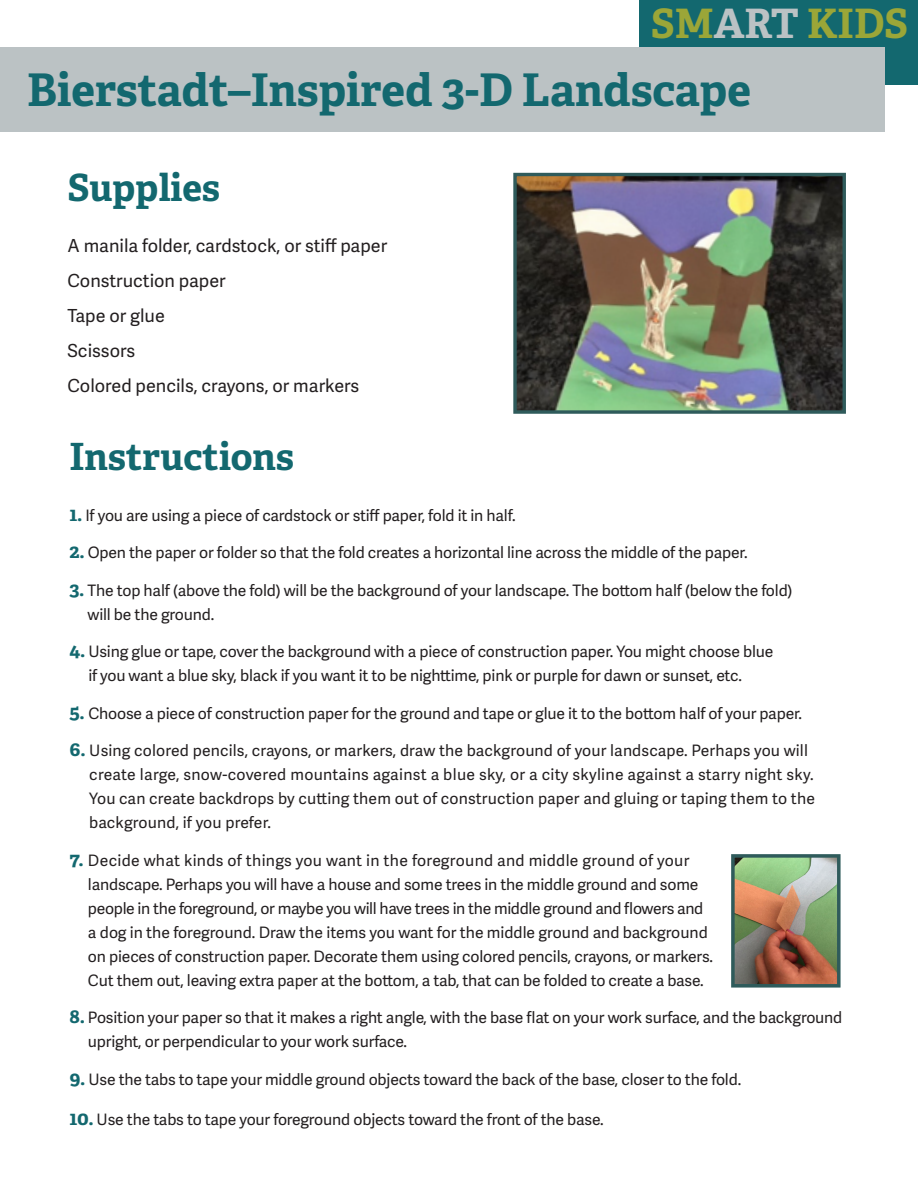
<style>
.page{position:relative;width:918px;height:1188px;background:#fff}
.page>*{position:absolute;margin:0;border:0;box-sizing:border-box;transform-origin:0 0}
.t1{font:700 45px "Adelle Basic";color:#13686f}
.image_caption{font:700 40.5px "Adelle Basic";color:#9ba638}
.image_caption-2{font:700 37.5px "Adelle Basic";color:#13686f}
.t2{font:18px "Adelle Sans";color:#231f20}
.t3{font:15.75px/24px "Adelle Sans";letter-spacing:-.01em;color:#231f20}
.t4{font:15.75px/24px "Adelle Sans";letter-spacing:.01em;color:#231f20}
.s1{color:#bbc2c4}
.s2{font-family:"Adelle Basic";font-weight:700;font-size:19.5px;color:#13686f}
</style>
<div class="page">
<div style="left:639px;top:0;width:279px;height:85px;background:#13686f"></div>
<div style="left:0;top:47px;width:885px;height:85px;background:#bbc2c4"></div>
<img style="left:517px;top:177px;width:325px;height:233px">
<div style="left:513px;top:173px;width:333px;height:241px;border:3px solid #2f5b5b"></div>
<img style="left:736px;top:859px;width:100px;height:124px">
<div style="left:731px;top:854px;width:110px;height:134px;border:4px solid #2f5b5b"></div>
<p class="image_caption" style="left:651px;top:-2px;width:259px">SM<span class="s1">ART</span> KIDS</p>
<p class="t1" style="left:27px;top:61px;width:726px">Bierstadt–Inspired 3-D Landscape</p>
<p class="image_caption-2" style="left:68px;top:164px;width:154px">Supplies</p>
<p class="t2" style="left:68px;top:233px;width:321px">A manila folder, cardstock, or stiff paper</p>
<p class="t2" style="left:68px;top:268px;width:160px">Construction paper</p>
<p class="t2" style="left:68px;top:303px;width:99px">Tape or glue</p>
<p class="t2" style="left:68px;top:338px;width:69px">Scissors</p>
<p class="t2" style="left:68px;top:373px;width:293px">Colored pencils, crayons, or markers</p>
<p class="image_caption-2" style="left:69px;top:433px;width:226px">Instructions</p>
<p class="t3" style="left:69px;top:503px;width:448px"><span class="s2">1.</span> If you are using a piece of cardstock or stiff paper, fold it in half.</p>
<p class="t3" style="left:69px;top:540px;width:680px"><span class="s2">2.</span> Open the paper or folder so that the fold creates a horizontal line across the middle of the paper.</p>
<p class="t3" style="left:88px;top:578px;width:706px;text-indent:-18px"><span class="s2">3.</span> The top half (above the fold) will be the background of your landscape. The bottom half (below the fold) will be the ground.</p>
<p class="t3" style="left:88px;top:639px;width:687px;text-indent:-19px"><span class="s2">4.</span> Using glue or tape, cover the background with a piece of construction paper. You might choose blue if you want a blue sky, black if you want it to be nighttime, pink or purple for dawn or sunset, etc.</p>
<p class="t3" style="left:69px;top:701px;width:734px"><span class="s2">5.</span> Choose a piece of construction paper for the ground and tape or glue it to the bottom half of your paper.</p>
<p class="t4" style="left:89px;top:738px;width:727px;text-indent:-20px"><span class="s2">6.</span> Using colored pencils, crayons, or markers, draw the background of your landscape. Perhaps you will create large, snow-covered mountains against a blue sky, or a city skyline against a starry night sky.<br>You can create backdrops by cutting them out of construction paper and gluing or taping them to the background, if you prefer.</p>
<p class="t3" style="left:88px;top:848px;width:627px;text-indent:-19px"><span class="s2">7.</span> Decide what kinds of things you want in the foreground and middle ground of your landscape. Perhaps you will have a house and some trees in the middle ground and some people in the foreground, or maybe you will have trees in the middle ground and flowers and a dog in the foreground. Draw the items you want for the middle ground and background on pieces of construction paper. Decorate them using colored pencils, crayons, or markers.<br>Cut them out, leaving extra paper at the bottom, a tab, that can be folded to create a base.</p>
<p class="t3" style="left:88px;top:1005px;width:756px;text-indent:-18px"><span class="s2">8.</span> Position your paper so that it makes a right angle, with the base flat on your work surface, and the background upright, or perpendicular to your work surface.</p>
<p class="t3" style="left:69px;top:1067px;width:673px"><span class="s2">9.</span> Use the tabs to tape your middle ground objects toward the back of the base, closer to the fold.</p>
<p class="t3" style="left:69px;top:1107px;width:536px"><span class="s2">10.</span> Use the tabs to tape your foreground objects toward the front of the base.</p>
</div>
